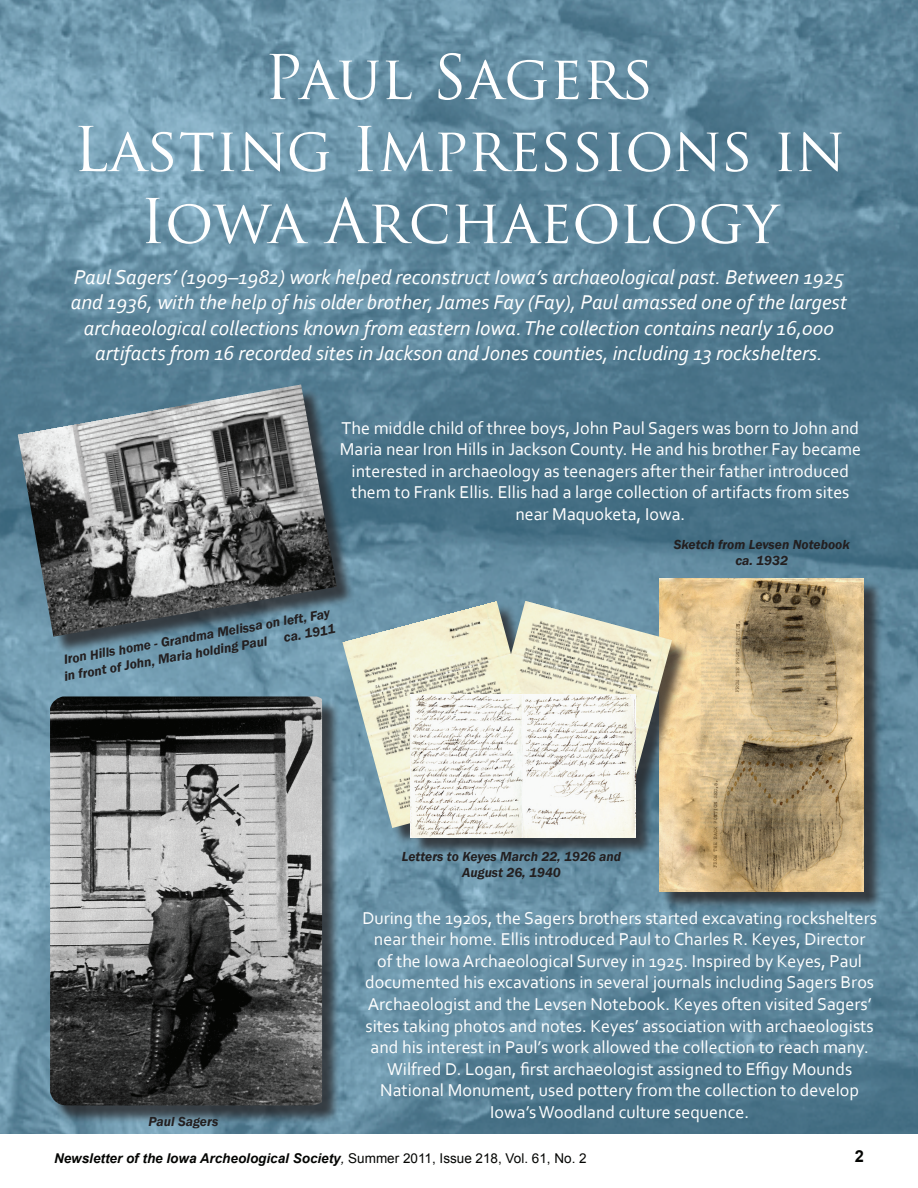
<style>
.page{position:relative;width:918px;height:1188px;background:#fff}
.page>*{position:absolute;margin:0;border:0;box-sizing:border-box;transform-origin:0 0}
.t1{font:60px/72px "Trajan Pro";color:#fff;text-align:center}
.t2{font:italic 21px/25.2px "Corbel";color:#fff;text-align:center}
.t3{font:18px/21.6px "Corbel";color:#fff;text-align:center}
.t4{font:700 16.5px "Arial";color:#040503}
.t5{font:italic 600 13.5px/16.5px "Franklin Gothic";color:#231f20;text-align:center}
.t6{font:italic 700 13.5px "Arial";color:#040503}
.s1{font-weight:400}
.s2{font-weight:400;font-style:normal}
</style>
<div class="page">
<img style="left:0;top:0;width:918px;height:1134px">
<div style="left:20px;top:387px;width:334px;height:267px;background:#231f20;opacity:.75"></div>
<img style="left:18px;top:384px;width:319px;height:253px">
<div style="left:53px;top:699px;width:288px;height:425px;background:#231f20;opacity:.75"></div>
<img style="left:50px;top:696px;width:272px;height:409px">
<div style="left:662px;top:580px;width:221px;height:330px;background:#231f20;opacity:.75"></div>
<img style="left:660px;top:578px;width:204px;height:314px">
<div style="left:345px;top:603px;width:344px;height:253px;background:#231f20;opacity:.75"></div>
<img style="left:546px;top:601px;width:126px;height:223px">
<img style="left:342px;top:601px;width:204px;height:227px">
<img style="left:411px;top:695px;width:224px;height:143px">
<h1 class="t1" style="left:73px;top:41px;width:774px">Paul Sagers<br>Lasting Impressions in<br>Iowa Archaeology</h1>
<p class="t2" style="left:71px;top:264px;width:778px">Paul Sagers’ (1909–1982) work helped reconstruct Iowa’s archaeological past. Between 1925 and 1936, with the help of his older brother, James Fay (Fay), Paul amassed one of the largest archaeological collections known from eastern Iowa. The collection contains nearly 16,000 artifacts from 16 recorded sites in Jackson and Jones counties, including 13 rockshelters.</p>
<p class="t3" style="left:340px;top:416px;width:523px">The middle child of three boys, John Paul Sagers was born to John and Maria near Iron Hills in Jackson County. He and his brother Fay became interested in archaeology as teenagers after their father introduced them to Frank Ellis. Ellis had a large collection of artifacts from sites near Maquoketa, Iowa.</p>
<p class="t5" style="left:60px;top:652px;width:277px;text-align:left;rotate:-10deg">Iron Hills home - Grandma Melissa on left, Fay in front of John, Maria holding Paul ca. 1911</p>
<p class="t5" style="left:674px;top:536px;width:178px">Sketch from Levsen Notebook ca. 1932</p>
<p class="t5" style="left:148px;top:1113px;width:71px">Paul Sagers</p>
<p class="t5" style="left:402px;top:848px;width:221px">Letters to Keyes March 22, 1926 and<br>August 26, 1940</p>
<p class="t3" style="left:362px;top:906px;width:516px">During the 1920s, the Sagers brothers started excavating rockshelters near their home. Ellis introduced Paul to Charles R. Keyes, Director<br>of the Iowa Archaeological Survey in 1925. Inspired by Keyes, Paul documented his excavations in several journals including Sagers Bros Archaeologist and the Levsen Notebook. Keyes often visited Sagers’ sites taking photos and notes. Keyes’ association with archaeologists and his interest in Paul’s work allowed the collection to reach many.<br>Wilfred D. Logan, first archaeologist assigned to Effigy Mounds National Monument, used pottery from the collection to develop Iowa’s Woodland culture sequence.</p>
<p class="t6" style="left:54px;top:1149px;width:534px">Newsletter of the Iowa Archeological Society<span class="s1">,</span> <span class="s2">Summer 2011, Issue 218, Vol. 61, No. 2</span></p>
<p class="t4" style="left:855px;top:1145px;width:11px">2</p>
</div>
